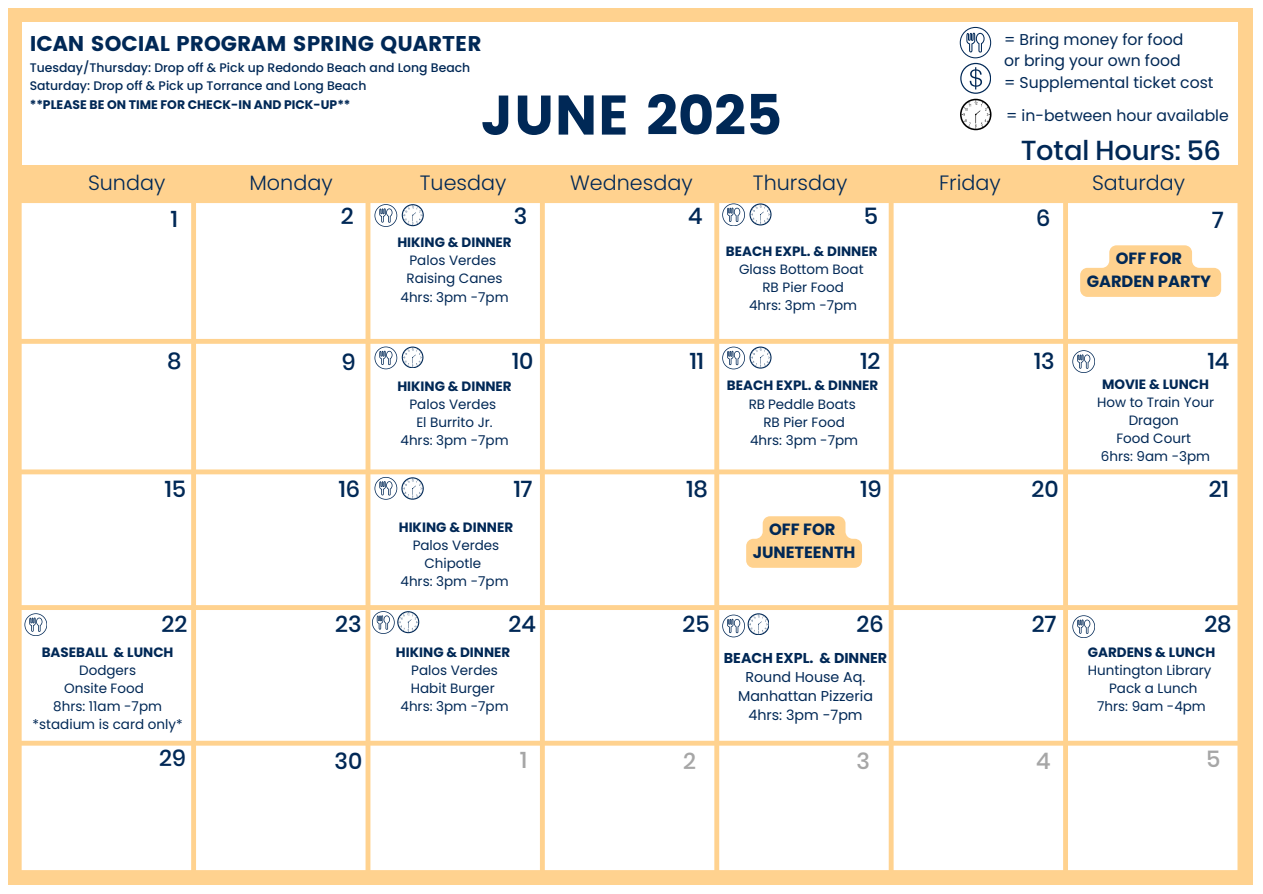
<style>
.page{position:relative;width:1263px;height:894px;background:#fff}
.page>*{position:absolute;margin:0;border:0;box-sizing:border-box;transform-origin:0 0}
.t1{font:55.65px "Poppins";color:#002856}
.t2{font:500 27.15px "Poppins";color:#002856}
.t3{font:500 22.8px "Poppins";color:#002856}
.t4{font:500 22.8px "Poppins";color:#a6a6a6}
.t5{font:21.3px "Poppins";color:#002856}
.t6{font:300 20.7px "Poppins";color:#002856}
.t7{font:700 16.2px/22.5px "Poppins";color:#002856;text-align:center}
.t8{font:15.6px/21.3px "Poppins";color:#002856}
.t9{font:14.25px/19.2px "Poppins";color:#002856;text-align:center}
.t10{font:700 14.25px "Poppins";color:#002856}
.t11{font:13.5px/18px "Poppins";color:#002856;text-align:center}
.t12{font:700 13.5px "Poppins";color:#002856}
.t13{font:500 12.45px "Poppins";color:#002856}
.t14{font:700 12.45px "Poppins";color:#002856}
.s1{font-weight:700}
</style>
<div class="page">
<div style="left:9px;top:9px;width:1244px;height:875px;background:#ffd28f"></div>
<div style="left:22px;top:22px;width:1215px;height:143px;background:#fff"></div>
<div style="left:22px;top:203px;width:1215px;height:666px;background:#fff"></div>
<svg style="left:960px;top:27px;width:31px;height:66px"></svg>
<svg style="left:374px;top:346px;width:23px;height:23px"></svg>
<svg style="left:722px;top:346px;width:23px;height:23px"></svg>
<svg style="left:374px;top:477px;width:23px;height:22px"></svg>
<svg style="left:24px;top:613px;width:23px;height:22px"></svg>
<svg style="left:1072px;top:350px;width:23px;height:22px"></svg>
<svg style="left:1072px;top:615px;width:23px;height:22px"></svg>
<svg style="left:748px;top:613px;width:21px;height:21px"></svg>
<svg style="left:722px;top:614px;width:46px;height:23px"></svg>
<svg style="left:749px;top:346px;width:22px;height:22px"></svg>
<svg style="left:751px;top:348px;width:19px;height:19px"></svg>
<svg style="left:372px;top:611px;width:46px;height:22px"></svg>
<svg style="left:401px;top:477px;width:23px;height:22px"></svg>
<svg style="left:403px;top:478px;width:19px;height:20px"></svg>
<svg style="left:402px;top:346px;width:21px;height:22px"></svg>
<svg style="left:403px;top:347px;width:19px;height:20px"></svg>
<svg style="left:960px;top:99px;width:31px;height:31px"></svg>
<svg style="left:961px;top:100px;width:29px;height:29px"></svg>
<svg style="left:962px;top:100px;width:28px;height:28px"></svg>
<svg style="left:746px;top:516px;width:116px;height:51px"></svg>
<svg style="left:749px;top:203px;width:22px;height:22px"></svg>
<svg style="left:751px;top:205px;width:19px;height:19px"></svg>
<svg style="left:722px;top:203px;width:23px;height:23px"></svg>
<svg style="left:402px;top:204px;width:22px;height:22px"></svg>
<svg style="left:403px;top:205px;width:20px;height:20px"></svg>
<svg style="left:374px;top:204px;width:23px;height:22px"></svg>
<svg style="left:1080px;top:245px;width:141px;height:52px"></svg>
<p class="t5" style="left:30px;top:31px;width:453px">ICAN SOCIAL PROGRAM SPRING QUARTER</p>
<p class="t13" style="left:30px;top:58px;width:442px">Tuesday/Thursday: Drop off &amp; Pick up Redondo Beach and Long Beach</p>
<p class="t13" style="left:30px;top:77px;width:338px">Saturday: Drop off &amp; Pick up Torrance and Long Beach</p>
<p class="t14" style="left:30px;top:96px;width:322px">**PLEASE BE ON TIME FOR CHECK-IN AND PICK-UP**</p>
<p class="t1" style="left:481px;top:83px;width:303px">JUNE 2025</p>
<p class="t8" style="left:1004px;top:29px;width:181px">= Bring money for food or bring your own food</p>
<p class="t8" style="left:1004px;top:72px;width:211px">= Supplemental ticket cost</p>
<p class="t8" style="left:1006px;top:105px;width:224px">= in-between hour available</p>
<p class="t2" style="left:1021px;top:131px;width:201px">Total Hours: 56</p>
<p class="t6" style="left:88px;top:168px;width:79px">Sunday</p>
<p class="t6" style="left:249px;top:168px;width:85px">Monday</p>
<p class="t6" style="left:420px;top:168px;width:88px">Tuesday</p>
<p class="t6" style="left:570px;top:168px;width:124px">Wednesday</p>
<p class="t6" style="left:753px;top:168px;width:96px">Thursday</p>
<p class="t6" style="left:939px;top:168px;width:63px">Friday</p>
<p class="t6" style="left:1092px;top:168px;width:95px">Saturday</p>
<p class="t3" style="left:171px;top:203px;width:9px">1</p>
<h4 class="t3" style="left:341px;top:200px;width:14px">2</h4>
<p class="t3" style="left:514px;top:200px;width:15px">3</p>
<p class="t3" style="left:688px;top:200px;width:16px">4</p>
<p class="t3" style="left:864px;top:200px;width:16px">5</p>
<p class="t3" style="left:1036px;top:202px;width:16px">6</p>
<p class="t3" style="left:1212px;top:204px;width:13px">7</p>
<p class="t12" style="left:397px;top:233px;width:116px">HIKING &amp; DINNER</p>
<p class="t11" style="left:409px;top:252px;width:88px">Palos Verdes</p>
<p class="t11" style="left:407px;top:270px;width:98px">Raising Canes</p>
<p class="t11" style="left:400px;top:288px;width:110px">4hrs: 3pm -7pm</p>
<p class="t12" style="left:726px;top:242px;width:153px">BEACH EXPL. &amp; DINNER</p>
<p class="t11" style="left:739px;top:260px;width:126px">Glass Bottom Boat</p>
<p class="t11" style="left:762px;top:278px;width:83px">RB Pier Food</p>
<p class="t11" style="left:749px;top:296px;width:110px">4hrs: 3pm -7pm</p>
<p class="t7" style="left:1087px;top:247px;width:126px">OFF FOR<br>GARDEN PARTY</p>
<p class="t3" style="left:167px;top:345px;width:16px">8</p>
<p class="t3" style="left:342px;top:346px;width:15px">9</p>
<h1 class="t3" style="left:512px;top:345px;width:23px">10</h1>
<p class="t3" style="left:690px;top:345px;width:16px">11</p>
<p class="t3" style="left:861px;top:345px;width:21px">12</p>
<h5 class="t3" style="left:1034px;top:345px;width:22px">13</h5>
<p class="t3" style="left:1208px;top:345px;width:23px">14</p>
<p class="t12" style="left:397px;top:377px;width:116px">HIKING &amp; DINNER</p>
<p class="t11" style="left:409px;top:395px;width:88px">Palos Verdes</p>
<p class="t11" style="left:416px;top:413px;width:78px">El Burrito Jr.</p>
<p class="t11" style="left:400px;top:431px;width:110px">4hrs: 3pm -7pm</p>
<p class="t12" style="left:727px;top:376px;width:153px">BEACH EXPL. &amp; DINNER</p>
<p class="t11" style="left:749px;top:394px;width:109px">RB Peddle Boats</p>
<p class="t11" style="left:763px;top:412px;width:83px">RB Pier Food</p>
<p class="t11" style="left:750px;top:430px;width:110px">4hrs: 3pm -7pm</p>
<p class="t12" style="left:1102px;top:374px;width:108px">MOVIE &amp; LUNCH</p>
<p class="t11" style="left:1097px;top:393px;width:119px">How to Train Your<br>Dragon</p>
<p class="t11" style="left:1116px;top:429px;width:76px">Food Court</p>
<p class="t11" style="left:1101px;top:447px;width:111px">6hrs: 9am -3pm</p>
<h2 class="t3" style="left:165px;top:473px;width:23px">15</h2>
<h3 class="t3" style="left:339px;top:473px;width:23px">16</h3>
<h3 class="t3" style="left:514px;top:473px;width:20px">17</h3>
<h3 class="t3" style="left:686px;top:473px;width:23px">18</h3>
<h3 class="t3" style="left:861px;top:473px;width:22px">19</h3>
<h3 class="t3" style="left:1031px;top:473px;width:29px">20</h3>
<h3 class="t3" style="left:1209px;top:473px;width:21px">21</h3>
<p class="t11" style="left:399px;top:518px;width:116px"><span class="s1">HIKING &amp; DINNER<br></span>Palos Verdes<br>Chipotle<br>4hrs: 3pm -7pm</p>
<p class="t7" style="left:753px;top:518px;width:104px">OFF FOR<br>JUNETEENTH</p>
<h3 class="t3" style="left:161px;top:607px;width:27px">22</h3>
<p class="t3" style="left:335px;top:607px;width:28px">23</p>
<p class="t3" style="left:509px;top:607px;width:29px">24</p>
<p class="t3" style="left:683px;top:607px;width:29px">25</p>
<p class="t3" style="left:856px;top:607px;width:29px">26</p>
<p class="t3" style="left:1032px;top:607px;width:26px">27</p>
<p class="t3" style="left:1204px;top:607px;width:29px">28</p>
<p class="t12" style="left:42px;top:643px;width:133px">BASEBALL &amp; LUNCH</p>
<p class="t11" style="left:79px;top:661px;width:58px">Dodgers</p>
<p class="t11" style="left:64px;top:679px;width:81px">Onsite Food</p>
<p class="t11" style="left:53px;top:697px;width:110px">8hrs: 11am -7pm</p>
<p class="t11" style="left:33px;top:715px;width:152px">*stadium is card only*</p>
<p class="t3" style="left:159px;top:741px;width:28px">29</p>
<p class="t3" style="left:334px;top:744px;width:29px">30</p>
<p class="t12" style="left:396px;top:643px;width:116px">HIKING &amp; DINNER</p>
<p class="t11" style="left:411px;top:661px;width:88px">Palos Verdes</p>
<p class="t11" style="left:411px;top:679px;width:85px">Habit Burger</p>
<p class="t11" style="left:400px;top:697px;width:110px">4hrs: 3pm -7pm</p>
<p class="t4" style="left:520px;top:743px;width:9px">1</p>
<p class="t4" style="left:683px;top:745px;width:14px">2</p>
<p class="t10" style="left:724px;top:647px;width:165px">BEACH EXPL. &amp; DINNER</p>
<p class="t9" style="left:738px;top:667px;width:136px">Round House Aq.<br>Manhattan Pizzeria</p>
<p class="t9" style="left:748px;top:705px;width:116px">4hrs: 3pm -7pm</p>
<p class="t12" style="left:1088px;top:643px;width:129px">GARDENS &amp; LUNCH</p>
<h6 class="t11" style="left:1088px;top:661px;width:125px">Huntington Library</h6>
<p class="t11" style="left:1109px;top:679px;width:90px">Pack a Lunch</p>
<p class="t11" style="left:1097px;top:697px;width:110px">7hrs: 9am -4pm</p>
<p class="t4" style="left:856px;top:745px;width:15px">3</p>
<p class="t4" style="left:1036px;top:744px;width:16px">4</p>
<p class="t4" style="left:1206px;top:743px;width:16px">5</p>
</div>
